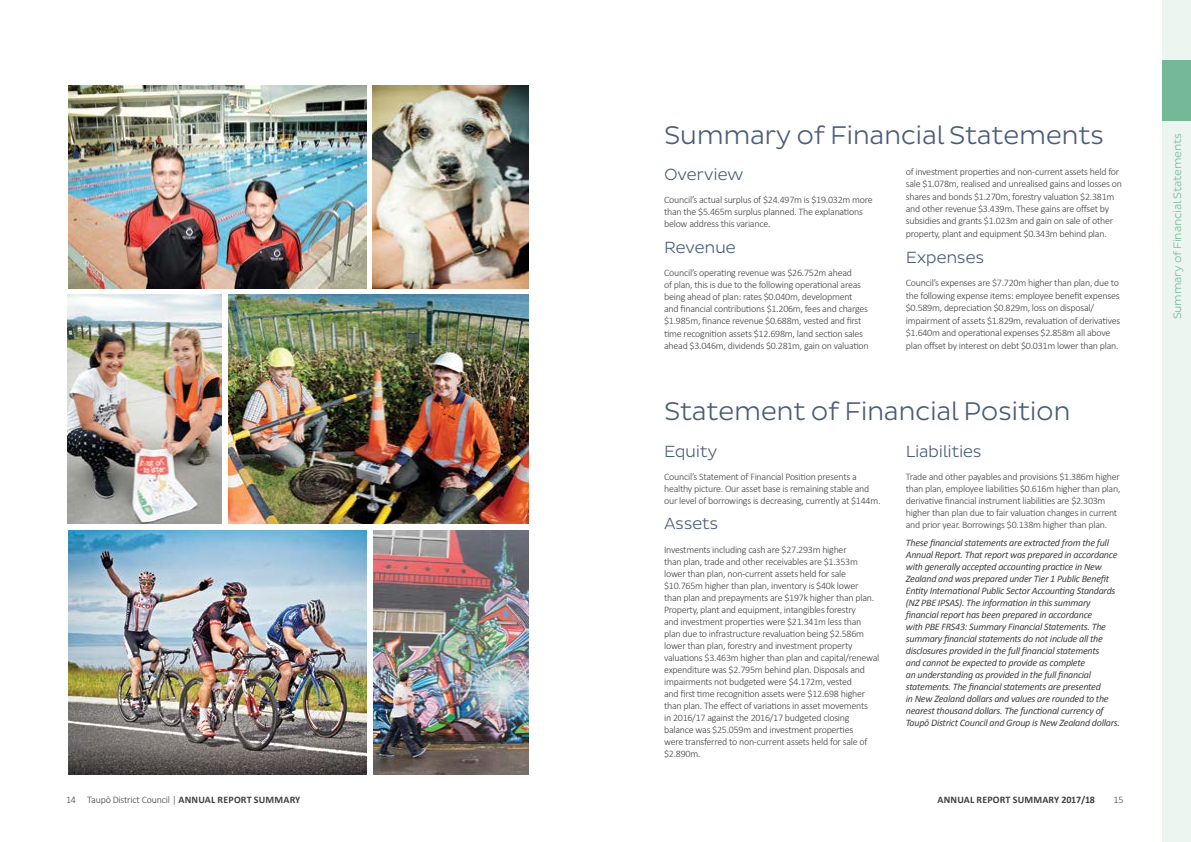
<style>
.page{position:relative;width:1191px;height:842px;background:#fff}
.page>*{position:absolute;margin:0;border:0;box-sizing:border-box;transform-origin:0 0}
.t1{font:300 26px "Pluto Sans";letter-spacing:-.02em;color:#4a5c79}
.t2{font:300 16.5px "Pluto Sans";letter-spacing:-.025em;color:#4a5c79}
.t3{font:300 11px "Pluto Sans";letter-spacing:-.02em;color:#73b998}
.t4{font:300 10px/12px "Calibri";letter-spacing:-.025em;color:#414042}
.t5{font:italic 10px/12px "Calibri";letter-spacing:-.025em;color:#414042}
.t6{font:700 10px "Calibri";letter-spacing:.02em;color:#414042}
.s1{font-weight:700}
</style>
<div class="page">
<div style="left:1162px;top:0;width:29px;height:842px;background:#edf5f0"></div>
<div style="left:1162px;top:60px;width:29px;height:60px;background:#73b998"></div>
<img style="left:68px;top:86px;width:298px;height:202px">
<img style="left:229px;top:294px;width:299px;height:229px">
<img style="left:67px;top:294px;width:154px;height:229px">
<img style="left:372px;top:85px;width:156px;height:203px">
<img style="left:68px;top:530px;width:298px;height:245px">
<img style="left:373px;top:530px;width:155px;height:245px">
<h1 class="t1" style="left:664px;top:121px;width:441px">Summary of Financial Statements</h1>
<h2 class="t2" style="left:664px;top:165px;width:81px">Overview</h2>
<p class="t4" style="left:664px;top:194px;width:210px">Council’s actual surplus of $24.497m is $19.032m more than the $5.465m surplus planned. The explanations below address this variance.</p>
<h2 class="t2" style="left:664px;top:238px;width:73px">Revenue</h2>
<p class="t4" style="left:664px;top:267px;width:206px">Council’s operating revenue was $26.752m ahead<br>of plan, this is due to the following operational areas being ahead of plan: rates $0.040m, development and financial contributions $1.206m, fees and charges $1.985m, finance revenue $0.688m, vested and first time recognition assets $12.698m, land section sales ahead $3.046m, dividends $0.281m, gain on valuation</p>
<p class="t4" style="left:905px;top:165px;width:218px;line-height:12.4px">of investment properties and non-current assets held for sale $1.078m, realised and unrealised gains and losses on shares and bonds $1.270m, forestry valuation $2.381m and other revenue $3.439m. These gains are offset by subsidies and grants $1.023m and gain on sale of other property, plant and equipment $0.343m behind plan.</p>
<h2 class="t2" style="left:905px;top:248px;width:80px">Expenses</h2>
<p class="t4" style="left:905px;top:277px;width:216px;line-height:12.4px">Council’s expenses are $7.720m higher than plan, due to the following expense items: employee benefit expenses $0.589m, depreciation $0.829m, loss on disposal/ impairment of assets $1.829m, revaluation of derivatives $1.640m and operational expenses $2.858m all above plan offset by interest on debt $0.031m lower than plan.</p>
<h1 class="t1" style="left:664px;top:397px;width:408px">Statement of Financial Position</h1>
<h2 class="t2" style="left:664px;top:442px;width:55px">Equity</h2>
<p class="t4" style="left:664px;top:470px;width:218px">Council’s Statement of Financial Position presents a healthy picture. Our asset base is remaining stable and our level of borrowings is decreasing, currently at $144m.</p>
<h2 class="t2" style="left:664px;top:514px;width:56px">Assets</h2>
<p class="t4" style="left:664px;top:543px;width:217px">Investments including cash are $27.293m higher<br>than plan, trade and other receivables are $1.353m lower than plan, non-current assets held for sale $10.765m higher than plan, inventory is $40k lower<br>than plan and prepayments are $197k higher than plan.<br>Property, plant and equipment, intangibles forestry<br>and investment properties were $21.341m less than plan due to infrastructure revaluation being $2.586m lower than plan, forestry and investment property valuations $3.463m higher than plan and capital/renewal expenditure was $2.795m behind plan. Disposals and impairments not budgeted were $4.172m, vested<br>and first time recognition assets were $12.698 higher than plan. The effect of variations in asset movements<br>in 2016/17 against the 2016/17 budgeted closing balance was $25.059m and investment properties<br>were transferred to non-current assets held for sale of $2.890m.</p>
<h2 class="t2" style="left:905px;top:442px;width:77px">Liabilities</h2>
<p class="t4" style="left:905px;top:470px;width:216px">Trade and other payables and provisions $1.386m higher than plan, employee liabilities $0.616m higher than plan, derivative financial instrument liabilities are $2.303m higher than plan due to fair valuation changes in current and prior year. Borrowings $0.138m higher than plan.</p>
<p class="t5" style="left:905px;top:536px;width:216px">These financial statements are extracted from the full Annual Report. That report was prepared in accordance with generally accepted accounting practice in New Zealand and was prepared under Tier 1 Public Benefit Entity International Public Sector Accounting Standards (NZ PBE IPSAS). The information in this summary financial report has been prepared in accordance<br>with PBE FRS43: Summary Financial Statements. The summary financial statements do not include all the disclosures provided in the full financial statements<br>and cannot be expected to provide as complete<br>an understanding as provided in the full financial statements. The financial statements are presented<br>in New Zealand dollars and values are rounded to the nearest thousand dollars. The functional currency of Taupō District Council and Group is New Zealand dollars.</p>
<p class="t4" style="left:66px;top:793px;width:236px">14 Taupō District Council | <span class="s1">ANNUAL REPORT SUMMARY</span></p>
<p class="t6" style="left:937px;top:793px;width:159px">ANNUAL REPORT SUMMARY 2017/18</p>
<p class="t4" style="left:1113px;top:793px;width:11px">15</p>
<p class="t3" style="left:1171px;top:319px;width:188px;rotate:-90deg">Summary of Financial Statements</p>
</div>
